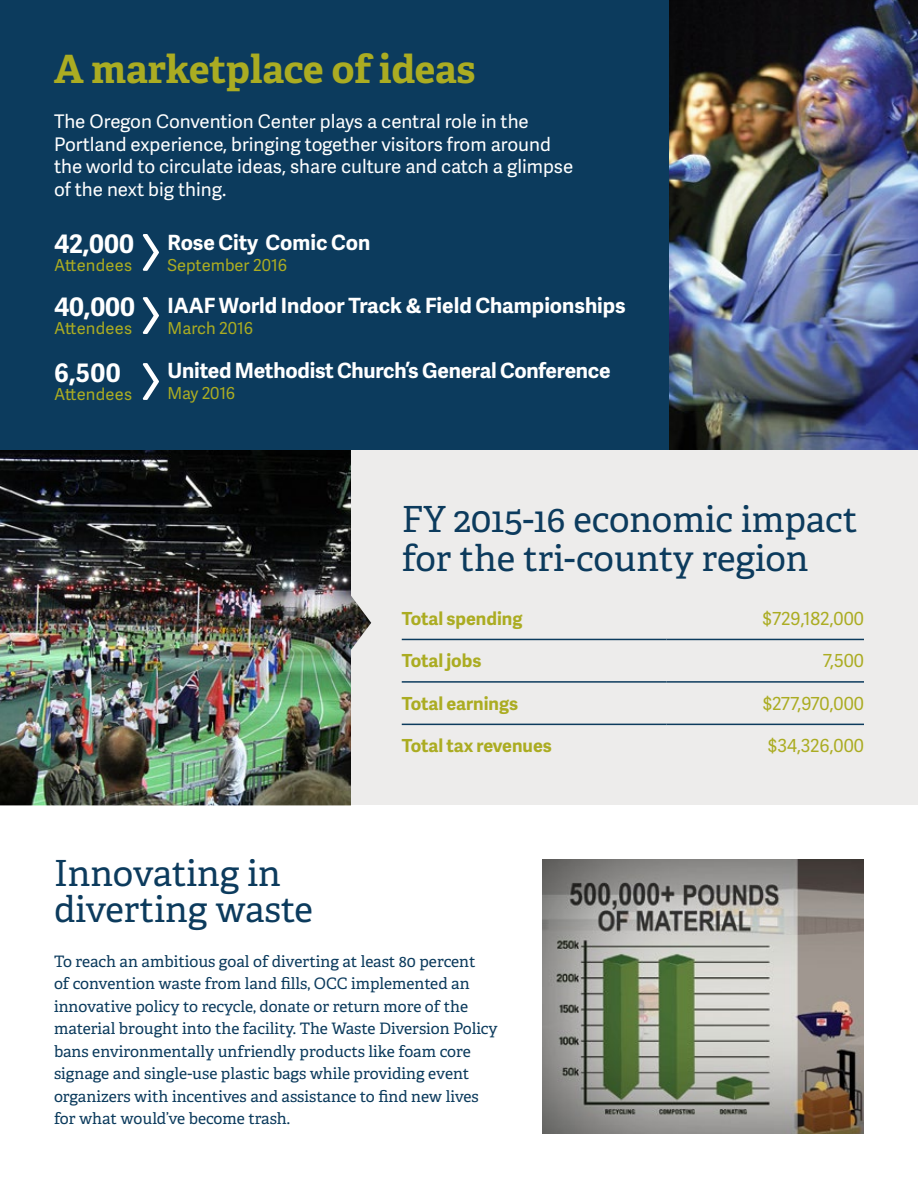
<style>
.page{position:relative;width:918px;height:1188px;background:#fff}
.page>*{position:absolute;margin:0;border:0;box-sizing:border-box;transform-origin:0 0}
.t1{font:700 39px "Adelle PE";letter-spacing:-.005em;color:#abac22}
.t2{font:36px/36px "Adelle PE";color:#0c3b5d}
.t3{font:700 25.5px "Adelle Sans";color:#fff}
.t4{font:700 21px "Adelle Sans";letter-spacing:-.01em;color:#fff}
.t5{font:18.75px/22.5px "Adelle Sans";color:#fff}
.t6{font:700 18px "Adelle Sans";color:#abac22}
.t7{font:18px "Adelle Sans";color:#abac22}
.t8{font:16.5px "Adelle Sans";color:#abac22}
.t9{font:15.75px/22.5px "Adelle PE";color:#0c3b5d}
</style>
<div class="page">
<div style="left:338px;top:440px;width:580px;height:365px;background:#edeceb"></div>
<img style="left:0;top:450px;width:371px;height:355px">
<img style="left:542px;top:859px;width:322px;height:275px">
<div style="left:0;top:0;width:669px;height:450px;background:#0c3b5d"></div>
<img style="left:669px;top:0;width:249px;height:450px">
<svg style="left:402px;top:638px;width:462px;height:88px"></svg>
<hr style="left:402px;top:639px;width:264px;height:1px;background:#0c3b5d">
<hr style="left:666px;top:639px;width:198px;height:1px;background:#0c3b5d">
<hr style="left:402px;top:681px;width:264px;height:2px;background:#0c3b5d">
<hr style="left:666px;top:681px;width:198px;height:2px;background:#0c3b5d">
<hr style="left:402px;top:724px;width:264px;height:1px;background:#0c3b5d">
<hr style="left:666px;top:724px;width:198px;height:1px;background:#0c3b5d">
<svg style="left:143px;top:234px;width:16px;height:37px"></svg>
<svg style="left:143px;top:297px;width:16px;height:37px"></svg>
<svg style="left:143px;top:363px;width:16px;height:37px"></svg>
<h1 class="t1" style="left:54px;top:41px;width:423px">A marketplace of ideas</h1>
<p class="t5" style="left:54px;top:110px;width:521px">The Oregon Convention Center plays a central role in the Portland experience, bringing together visitors from around the world to circulate ideas, share culture and catch a glimpse of the next big thing.</p>
<h3 class="t3" style="left:54px;top:225px;width:82px">42,000</h3>
<p class="t8" style="left:54px;top:254px;width:80px">Attendees</p>
<h3 class="t3" style="left:54px;top:289px;width:83px">40,000</h3>
<p class="t8" style="left:54px;top:317px;width:80px">Attendees</p>
<h3 class="t3" style="left:54px;top:354px;width:68px">6,500</h3>
<p class="t8" style="left:54px;top:382px;width:80px">Attendees</p>
<h3 class="t4" style="left:168px;top:227px;width:204px">Rose City Comic Con</h3>
<p class="t8" style="left:168px;top:253px;width:121px">September 2016</p>
<h3 class="t4" style="left:168px;top:290px;width:460px">IAAF World Indoor Track &amp; Field Championships</h3>
<p class="t8" style="left:168px;top:317px;width:87px">March 2016</p>
<h3 class="t4" style="left:168px;top:355px;width:445px">United Methodist Church’s General Conference</h3>
<p class="t8" style="left:168px;top:382px;width:69px">May 2016</p>
<h2 class="t2" style="left:402px;top:498px;width:457px;line-height:39px">FY 2015-16 economic impact for the tri-county region</h2>
<p class="t6" style="left:402px;top:605px;width:122px">Total spending</p>
<p class="t7" style="left:762px;top:606px;width:103px">$729,182,000</p>
<p class="t6" style="left:402px;top:648px;width:81px">Total jobs</p>
<p class="t7" style="left:823px;top:648px;width:43px">7,500</p>
<p class="t6" style="left:402px;top:690px;width:118px">Total earnings</p>
<p class="t7" style="left:763px;top:691px;width:103px">$277,970,000</p>
<p class="t6" style="left:402px;top:733px;width:152px">Total tax revenues</p>
<p class="t7" style="left:768px;top:733px;width:98px">$34,326,000</p>
<h2 class="t2" style="left:54px;top:853px;width:260px">Innovating in diverting waste</h2>
<p class="t9" style="left:54px;top:949px;width:445px">To reach an ambitious goal of diverting at least 80 percent<br>of convention waste from land fills, OCC implemented an innovative policy to recycle, donate or return more of the material brought into the facility. The Waste Diversion Policy bans environmentally unfriendly products like foam core signage and single-use plastic bags while providing event organizers with incentives and assistance to find new lives for what would’ve become trash.</p>
</div>
